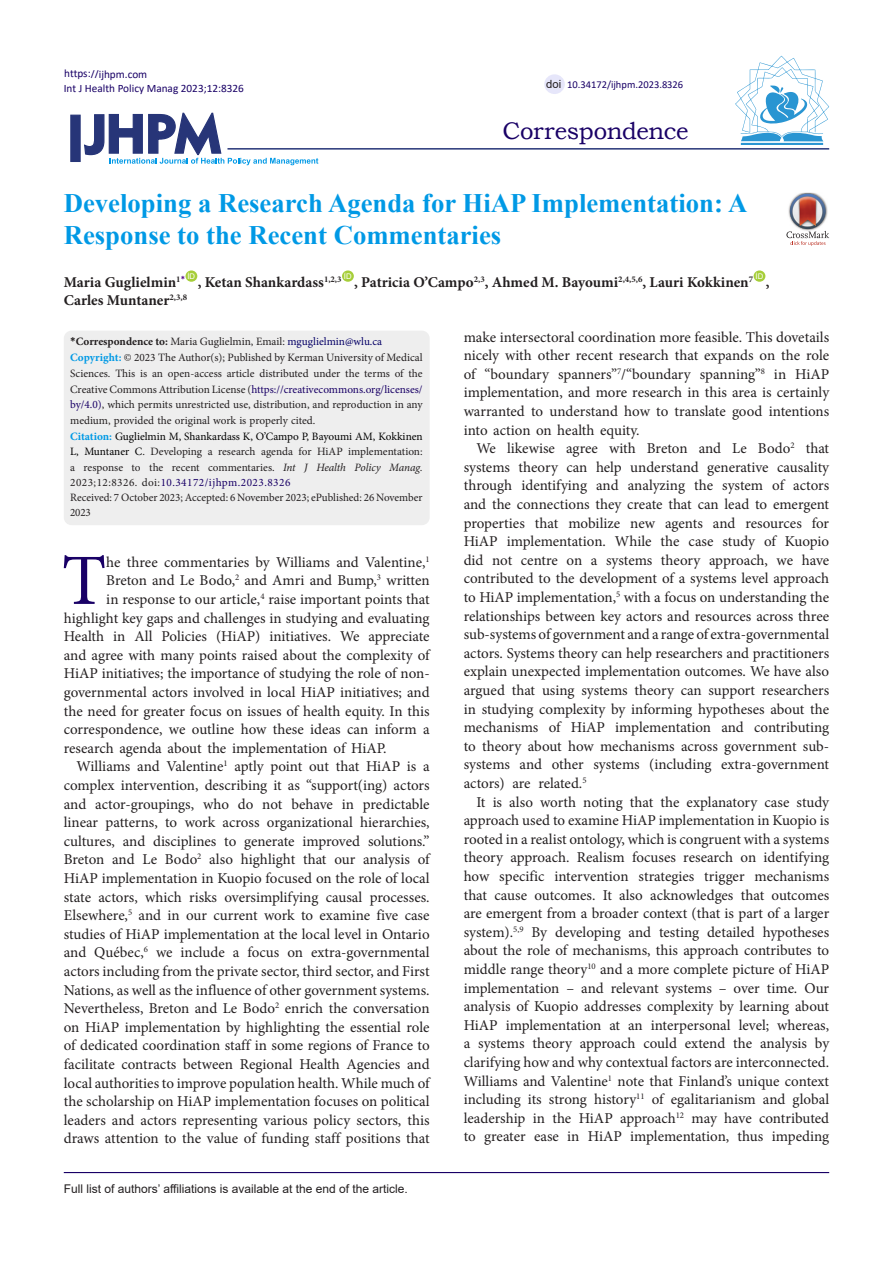
<style>
.page{position:relative;width:893px;height:1263px;background:#fff}
.page>*{position:absolute;margin:0;border:0;box-sizing:border-box;transform-origin:0 0}
.t1{font:72.3px "Minion Pro";color:#190066}
.Default{font:700 26.7px/31.5px "Times New Roman";color:#0099e5}
.t2{font:24px "Bookman Old Style";letter-spacing:-.015em;color:#190066}
.t3{font:15px/18.6px "Minion Pro";color:#231f20;text-align:justify}
.Default-2{font:700 15px "Minion Pro";color:#231f20}
.t4{font:12px "Arial";color:#231f20}
.Default-3{font:11.25px/15.8px "Minion Pro";color:#231f20;text-align:justify}
.t5{font:11.25px "Calibri";color:#190066}
.t6{font:11.25px "Arial";color:#231f20}
.t7{font:10.5px "Calibri";color:#190066}
.t8{font:7.8px "Arial";color:#fff}
.s1{font-family:"Calibri";font-weight:700}
.s2{font-weight:700}
.s3{color:#050066}
.s4{font-weight:700;color:#0099e5}
.s5{color:#190066}
.s6{color:#000}
.s7{font-style:italic}
</style>
<div class="page">
<svg style="left:84px;top:112px;width:234px;height:53px"></svg>
<div style="left:70px;top:115px;width:11px;height:47px;background:#273578;border:1px solid #273578"></div>
<div style="left:185px;top:270px;width:12px;height:12px;background:#a6ce39;border-radius:50%"></div>
<div style="left:342px;top:270px;width:12px;height:12px;background:#a6ce39;border-radius:50%"></div>
<div style="left:754px;top:270px;width:11px;height:12px;background:#a6ce39;border-radius:50%"></div>
<hr style="left:227px;top:148px;width:602px;height:2px;background:#273578">
<hr style="left:64px;top:1172px;width:765px;height:1px;background:#190066">
<hr style="left:741px;top:143px;width:82px;height:2px;background:#2995d2">
<svg style="left:735px;top:56px;width:94px;height:85px"></svg>
<div style="left:544px;top:74px;width:21px;height:20px;background:#e6e6fa;border-radius:50%"></div>
<svg style="left:786px;top:193px;width:43px;height:53px"></svg>
<div style="left:64px;top:331px;width:366px;height:194px;background:#eee;border-radius:8px"></div>
<p class="t5" style="left:64px;top:66px;width:85px">https://ijhpm.com</p>
<p class="t5" style="left:64px;top:81px;width:182px">Int J Health Policy Manag 2023;12:8326</p>
<p class="t6" style="left:546px;top:76px;width:17px">doi</p>
<p class="t7" style="left:567px;top:77px;width:118px">10.34172/ijhpm.2023.8326</p>
<p class="t2" style="left:502px;top:115px;width:188px">Correspondence</p>
<p class="Default" style="left:64px;top:187px;width:685px">Developing a Research Agenda for HiAP Implementation: A<br>Response to the Recent Commentaries</p>
<p class="Default-2" style="left:64px;top:272px;width:123px">Maria Guglielmin<sup>1</sup><sup>*</sup></p>
<p class="t8" style="left:187px;top:271px;width:9px">ID</p>
<p class="t8" style="left:344px;top:271px;width:9px">ID</p>
<p class="t8" style="left:755px;top:271px;width:9px">ID</p>
<p class="Default-2" style="left:354px;top:272px;width:400px">, Patricia O’Campo<sup>2,3</sup>, Ahmed M. Bayoumi<sup>2,4,5,6</sup>, Lauri Kokkinen<sup>7</sup></p>
<p class="Default-2" style="left:198px;top:272px;width:145px">, Ketan Shankardass<sup>1,2,3</sup></p>
<p class="Default-2" style="left:766px;top:272px;width:5px">,</p>
<p class="Default-2" style="left:64px;top:290px;width:125px">Carles Muntaner<sup>2,3,8</sup></p>
<p class="Default-3" style="left:70px;top:334px;width:314px"><span class="s1">*</span><span class="s2">Correspondence to:</span> Maria Guglielmin, Email: <span class="s3">mguglielmin@wlu.ca</span></p>
<p class="Default-3" style="left:70px;top:350px;width:354px"><span class="s4">Copyright:</span> © 2023 The Author(s); Published by Kerman University of Medical Sciences. This is an open-access article distributed under the terms of the Creative Commons Attribution License (<span class="s5">https://creativecommons.org/licenses/ by/4.0)</span>, which permits unrestricted use, distribution, and reproduction in any medium, provided the original work is properly cited.</p>
<p class="Default-3" style="left:70px;top:429px;width:354px"><span class="s4">Citation:</span> <span class="s6">Guglielmin M, Shankardass K, O’Campo P, Bayoumi AM, Kokkinen L, Muntaner C</span>. Developing a research agenda for HiAP implementation: a response to the recent commentaries. <span class="s7">Int J Health Policy Manag.<br></span>2023;12:8326. doi:<span class="s5">10.34172/ijhpm.2023.8326</span></p>
<p class="Default-3" style="left:70px;top:490px;width:354px;line-height:15px">Received: 7 October 2023; Accepted: 6 November 2023; ePublished: 26 November<br>2023</p>
<p class="t1" style="left:62px;top:532px;width:46px">T</p>
<p class="t3" style="left:106px;top:553px;width:325px">he three commentaries by Williams and Valentine,<sup>1</sup></p>
<p class="t3" style="left:106px;top:571px;width:325px">Breton and Le Bodo,<sup>2</sup> and Amri and Bump,<sup>3</sup> written</p>
<p class="t3" style="left:106px;top:590px;width:325px">in response to our article,<sup>4</sup> raise important points that</p>
<p class="t3" style="left:64px;top:608px;width:367px">highlight key gaps and challenges in studying and evaluating</p>
<p class="t3" style="left:64px;top:627px;width:367px">Health in All Policies (HiAP) initiatives. We appreciate</p>
<p class="t3" style="left:64px;top:646px;width:367px">and agree with many points raised about the complexity of</p>
<p class="t3" style="left:64px;top:664px;width:367px">HiAP initiatives; the importance of studying the role of non-</p>
<p class="t3" style="left:64px;top:683px;width:367px">governmental actors involved in local HiAP initiatives; and</p>
<p class="t3" style="left:64px;top:701px;width:367px">the need for greater focus on issues of health equity. In this</p>
<p class="t3" style="left:64px;top:720px;width:367px">correspondence, we outline how these ideas can inform a</p>
<p class="t3" style="left:64px;top:739px;width:324px">research agenda about the implementation of HiAP.</p>
<p class="t3" style="left:64px;top:757px;width:367px;text-indent:13px">Williams and Valentine<sup>1</sup> aptly point out that HiAP is a complex intervention, describing it as “support(ing) actors and actor-groupings, who do not behave in predictable linear patterns, to work across organizational hierarchies, cultures, and disciplines to generate improved solutions.” Breton and Le Bodo<sup>2</sup> also highlight that our analysis of HiAP implementation in Kuopio focused on the role of local state actors, which risks oversimplifying causal processes.<br>Elsewhere,<sup>5</sup> and in our current work to examine five case studies of HiAP implementation at the local level in Ontario and Québec,<sup>6</sup> we include a focus on extra-governmental actors including from the private sector, third sector, and First Nations, as well as the influence of other government systems.<br>Nevertheless, Breton and Le Bodo<sup>2</sup> enrich the conversation on HiAP implementation by highlighting the essential role of dedicated coordination staff in some regions of France to facilitate contracts between Regional Health Agencies and local authorities to improve population health. While much of the scholarship on HiAP implementation focuses on political leaders and actors representing various policy sectors, this draws attention to the value of funding staff positions that</p>
<p class="t4" style="left:64px;top:1180px;width:346px">Full list of authors’ affiliations is available at the end of the article.</p>
<p class="t3" style="left:464px;top:327px;width:367px">make intersectoral coordination more feasible. This dovetails nicely with other recent research that expands on the role of “boundary spanners”<sup>7</sup>/“boundary spanning”<sup>8</sup> in HiAP implementation, and more research in this area is certainly warranted to understand how to translate good intentions into action on health equity.</p>
<p class="t3" style="left:464px;top:439px;width:367px;text-indent:13px">We likewise agree with Breton and Le Bodo<sup>2</sup> that systems theory can help understand generative causality through identifying and analyzing the system of actors and the connections they create that can lead to emergent properties that mobilize new agents and resources for HiAP implementation. While the case study of Kuopio did not centre on a systems theory approach, we have contributed to the development of a systems level approach to HiAP implementation,<sup>5</sup> with a focus on understanding the relationships between key actors and resources across three sub-systems of government and a range of extra-governmental actors. Systems theory can help researchers and practitioners explain unexpected implementation outcomes. We have also argued that using systems theory can support researchers in studying complexity by informing hypotheses about the mechanisms of HiAP implementation and contributing to theory about how mechanisms across government sub&shy;systems and other systems (including extra-government actors) are related.<sup>5</sup></p>
<p class="t3" style="left:464px;top:792px;width:367px;text-indent:13px">It is also worth noting that the explanatory case study approach used to examine HiAP implementation in Kuopio is rooted in a realist ontology, which is congruent with a systems theory approach. Realism focuses research on identifying how specific intervention strategies trigger mechanisms that cause outcomes. It also acknowledges that outcomes are emergent from a broader context (that is part of a larger system).<sup>5,9</sup> By developing and testing detailed hypotheses about the role of mechanisms, this approach contributes to middle range theory<sup>10</sup> and a more complete picture of HiAP implementation – and relevant systems – over time. Our analysis of Kuopio addresses complexity by learning about HiAP implementation at an interpersonal level; whereas, a systems theory approach could extend the analysis by clarifying how and why contextual factors are interconnected.</p>
<p class="t3" style="left:464px;top:1071px;width:367px">Williams and Valentine<sup>1</sup> note that Finland’s unique context including its strong history<sup>11</sup> of egalitarianism and global leadership in the HiAP approach<sup>12</sup> may have contributed to greater ease in HiAP implementation, thus impeding</p>
</div>
